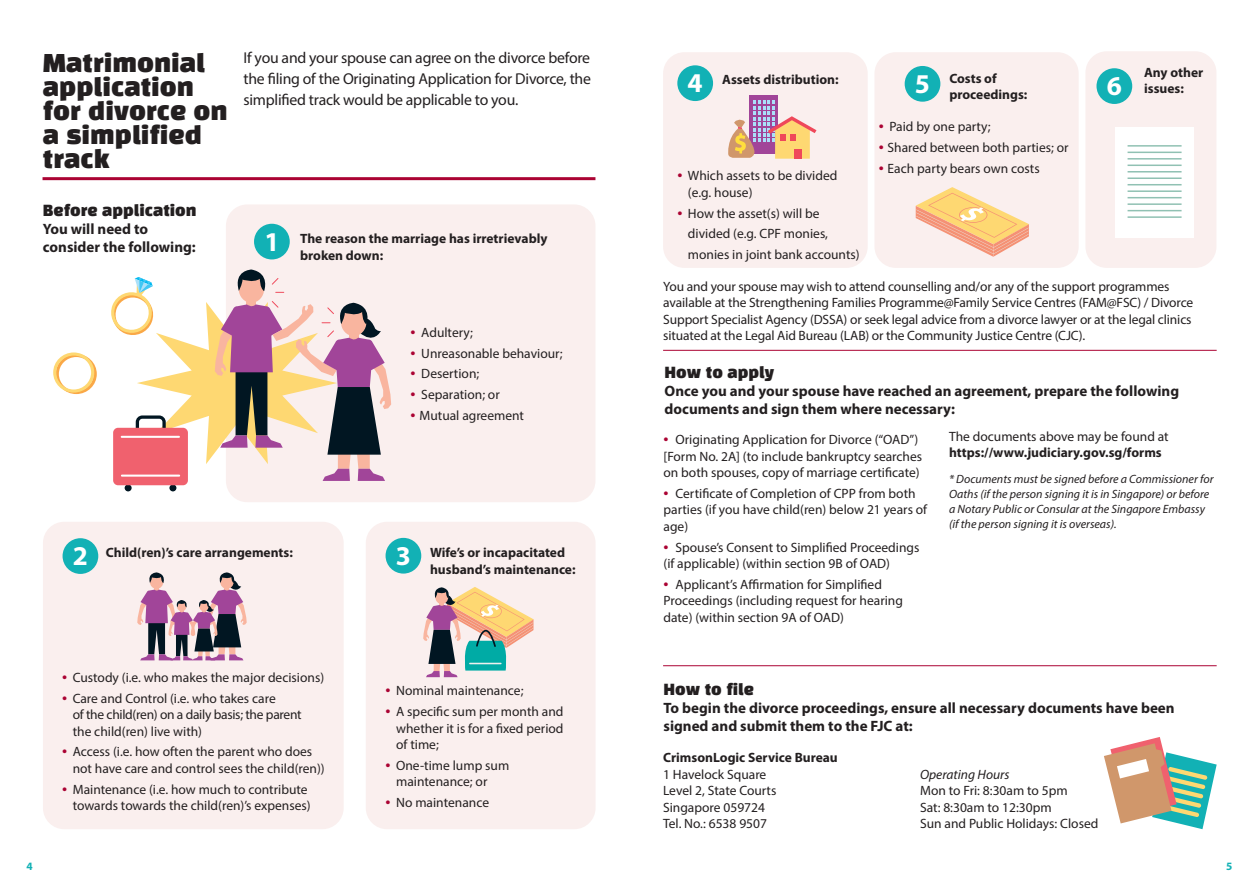
<style>
.page{position:relative;width:1259px;height:893px;background:#fff}
.page>*{position:absolute;margin:0;border:0;box-sizing:border-box;transform-origin:0 0}
.t1{font:700 27.3px "Myriad Pro";color:#fff}
.t2{font:24px/24px "Black Han Sans";color:#231f20}
.t3{font:15.75px/21px "Myriad Pro";letter-spacing:-.015em;color:#231f20;text-align:justify}
.t4{font:700 15px/18px "Myriad Pro";color:#231f20}
.t5{font:15px "Black Han Sans";color:#231f20}
.t6{font:13.5px/16.5px "Myriad Pro";color:#231f20}
.t7{font:700 13.5px/16.5px "Myriad Pro";color:#231f20}
.t8{font:italic 13.5px "Myriad Pro";color:#231f20}
.t9{font:italic 12px/15px "Myriad Pro";color:#231f20}
.t10{font:700 11.25px "Myriad Pro";color:#12b1b5}
.s1{font-size:18px;color:#ab0333}
.s2{font-weight:400}
</style>
<div class="page">
<div style="left:663px;top:52px;width:204px;height:216px;background:#faefee;border-radius:21px"></div>
<div style="left:874px;top:52px;width:204px;height:216px;background:#faefee;border-radius:21px"></div>
<div style="left:1085px;top:51px;width:131px;height:217px;background:#faefee;border-radius:21px"></div>
<div style="left:226px;top:204px;width:369px;height:298px;background:#faefee;border-radius:21px"></div>
<div style="left:366px;top:522px;width:229px;height:307px;background:#faefee;border-radius:21px"></div>
<div style="left:43px;top:522px;width:301px;height:307px;background:#faefee;border-radius:21px"></div>
<hr style="left:43px;top:177px;width:552px;height:3px;background:#ab0333">
<hr style="left:663px;top:350px;width:553px;height:1px;background:#ab0333">
<hr style="left:663px;top:665px;width:553px;height:1px;background:#ab0333">
<div style="left:677px;top:65px;width:36px;height:36px;background:#12b1b5;border-radius:50%"></div>
<div style="left:904px;top:66px;width:36px;height:36px;background:#12b1b5;border-radius:50%"></div>
<div style="left:1096px;top:68px;width:36px;height:36px;background:#12b1b5;border-radius:50%"></div>
<div style="left:749px;top:95px;width:29px;height:58px;background:#a14599"></div>
<svg style="left:728px;top:101px;width:88px;height:58px"></svg>
<svg style="left:915px;top:187px;width:114px;height:70px"></svg>
<svg style="left:1104px;top:737px;width:112px;height:92px"></svg>
<div style="left:1115px;top:128px;width:79px;height:110px;background:#fff"></div>
<hr style="left:1127px;top:145px;width:54px;height:2px;background:#90c1b3">
<hr style="left:1127px;top:152px;width:54px;height:1px;background:#90c1b3">
<hr style="left:1127px;top:158px;width:54px;height:2px;background:#90c1b3">
<hr style="left:1127px;top:165px;width:54px;height:1px;background:#90c1b3">
<hr style="left:1127px;top:171px;width:54px;height:2px;background:#90c1b3">
<hr style="left:1127px;top:177px;width:54px;height:2px;background:#90c1b3">
<hr style="left:1127px;top:184px;width:54px;height:1px;background:#90c1b3">
<hr style="left:1127px;top:190px;width:54px;height:2px;background:#90c1b3">
<hr style="left:1127px;top:197px;width:54px;height:1px;background:#90c1b3">
<hr style="left:1127px;top:203px;width:54px;height:2px;background:#90c1b3">
<hr style="left:1127px;top:210px;width:54px;height:1px;background:#90c1b3">
<hr style="left:1127px;top:216px;width:54px;height:2px;background:#90c1b3">
<svg style="left:125px;top:484px;width:7px;height:7px"></svg>
<svg style="left:169px;top:484px;width:7px;height:7px"></svg>
<div style="left:113px;top:428px;width:75px;height:57px;background:#f0616e;border-radius:5px"></div>
<div style="left:254px;top:224px;width:36px;height:35px;background:#12b1b5;border-radius:50%"></div>
<div style="left:63px;top:538px;width:35px;height:36px;background:#12b1b5;border-radius:50%"></div>
<svg style="left:137px;top:572px;width:110px;height:88px"></svg>
<div style="left:385px;top:538px;width:36px;height:36px;background:#12b1b5;border-radius:50%"></div>
<svg style="left:423px;top:587px;width:111px;height:90px"></svg>
<hr style="left:469px;top:663px;width:32px;height:1px;background:#edefed">
<svg style="left:53px;top:352px;width:44px;height:42px"></svg>
<svg style="left:111px;top:269px;width:280px;height:212px"></svg>
<p class="t2" style="left:43px;top:52px;width:186px">Matrimonial application for divorce on a simplified track</p>
<p class="t3" style="left:243px;top:47px;width:349px">If you and your spouse can agree on the divorce before the filing of the Originating Application for Divorce, the simplified track would be applicable to you.</p>
<p class="t5" style="left:43px;top:204px;width:155px">Before application</p>
<p class="t4" style="left:43px;top:220px;width:154px">You will need to consider the following:</p>
<p class="t1" style="left:264px;top:224px;width:17px">1</p>
<p class="t7" style="left:300px;top:230px;width:249px">The reason the marriage has irretrievably broken down:</p>
<p class="t6" style="left:411px;top:324px;width:64px"><span class="s1">•</span> Adultery;</p>
<p class="t6" style="left:411px;top:345px;width:153px"><span class="s1">•</span> Unreasonable behaviour;</p>
<p class="t6" style="left:411px;top:365px;width:70px"><span class="s1">•</span> Desertion;</p>
<p class="t6" style="left:411px;top:386px;width:91px"><span class="s1">•</span> Separation; or</p>
<p class="t6" style="left:411px;top:407px;width:115px"><span class="s1">•</span> Mutual agreement</p>
<p class="t1" style="left:73px;top:538px;width:17px">2</p>
<p class="t7" style="left:106px;top:544px;width:189px">Child(ren)’s care arrangements:</p>
<p class="t1" style="left:396px;top:538px;width:17px">3</p>
<p class="t7" style="left:430px;top:544px;width:147px">Wife’s or incapacitated husband’s maintenance:</p>
<p class="t6" style="left:62px;top:669px;width:264px"><span class="s1">•</span> Custody (i.e. who makes the major decisions)</p>
<p class="t6" style="left:73px;top:690px;width:230px;text-indent:-11px"><span class="s1">•</span> Care and Control (i.e. who takes care<br>of the child(ren) on a daily basis; the parent the child(ren) live with)</p>
<p class="t6" style="left:73px;top:743px;width:253px;text-indent:-11px"><span class="s1">•</span> Access (i.e. how often the parent who does not have care and control sees the child(ren))</p>
<p class="t6" style="left:62px;top:781px;width:250px;text-align:right"><span class="s1">•</span> Maintenance (i.e. how much to contribute towards towards the child(ren)’s expenses)</p>
<p class="t6" style="left:385px;top:682px;width:139px"><span class="s1">•</span> Nominal maintenance;</p>
<p class="t6" style="left:396px;top:703px;width:169px;text-align:justify;text-indent:-11px"><span class="s1">•</span> A specific sum per month and whether it is for a fixed period of time;</p>
<p class="t6" style="left:396px;top:757px;width:115px;text-indent:-11px"><span class="s1">•</span> One-time lump sum maintenance; or</p>
<p class="t6" style="left:385px;top:794px;width:105px"><span class="s1">•</span> No maintenance</p>
<p class="t1" style="left:687px;top:65px;width:17px">4</p>
<p class="t7" style="left:722px;top:70px;width:118px">Assets distribution:</p>
<p class="t1" style="left:915px;top:66px;width:17px">5</p>
<p class="t1" style="left:1106px;top:68px;width:17px">6</p>
<p class="t7" style="left:1144px;top:63px;width:61px">Any other issues:</p>
<p class="t7" style="left:949px;top:70px;width:80px">Costs of proceedings:</p>
<p class="t6" style="left:688px;top:167px;width:151px;text-indent:-11px"><span class="s1">•</span> Which assets to be divided (e.g. house)</p>
<p class="t6" style="left:677px;top:205px;width:144px"><span class="s1">•</span> How the asset(s) will be</p>
<p class="t6" style="left:688px;top:225px;width:142px">divided (e.g. CPF monies,</p>
<p class="t6" style="left:688px;top:246px;width:173px">monies in joint bank accounts)</p>
<p class="t6" style="left:878px;top:118px;width:113px"><span class="s1">•</span> Paid by one party;</p>
<p class="t6" style="left:878px;top:139px;width:191px"><span class="s1">•</span> Shared between both parties; or</p>
<p class="t6" style="left:878px;top:160px;width:162px"><span class="s1">•</span> Each party bears own costs</p>
<p class="t6" style="left:663px;top:278px;width:531px">You and your spouse may wish to attend counselling and/or any of the support programmes available at the Strengthening Families Programme@Family Service Centres (FAM@FSC) / Divorce Support Specialist Agency (DSSA) or seek legal advice from a divorce lawyer or at the legal clinics situated at the Legal Aid Bureau (LAB) or the Community Justice Centre (CJC).</p>
<p class="t5" style="left:664px;top:366px;width:111px">How to apply</p>
<p class="t4" style="left:664px;top:382px;width:516px">Once you and your spouse have reached an agreement, prepare the following documents and sign them where necessary:</p>
<p class="t6" style="left:663px;top:431px;width:260px"><span class="s1">•</span> Originating Application for Divorce (“OAD”) [Form No. 2A] (to include bankruptcy searches on both spouses, copy of marriage certificate)</p>
<p class="t6" style="left:663px;top:485px;width:265px"><span class="s1">•</span> Certificate of Completion of CPP from both parties (if you have child(ren) below 21 years of age)</p>
<p class="t6" style="left:663px;top:539px;width:257px"><span class="s1">•</span> Spouse’s Consent to Simplified Proceedings (if applicable) (within section 9B of OAD)</p>
<p class="t6" style="left:663px;top:576px;width:241px"><span class="s1">•</span> Applicant’s Affirmation for Simplified<br>Proceedings (including request for hearing date) (within section 9A of OAD)</p>
<p class="t7" style="left:949px;top:427px;width:221px"><span class="s2">The documents above may be found at </span>https://www.judiciary.gov.sg/forms</p>
<p class="t9" style="left:949px;top:471px;width:266px">* Documents must be signed before a Commissioner for Oaths (if the person signing it is in Singapore) or before a Notary Public or Consular at the Singapore Embassy (if the person signing it is overseas).</p>
<p class="t5" style="left:663px;top:683px;width:92px">How to file</p>
<p class="t4" style="left:663px;top:699px;width:512px">To begin the divorce proceedings, ensure all necessary documents have been signed and submit them to the FJC at:</p>
<p class="t7" style="left:663px;top:749px;width:176px">CrimsonLogic Service Bureau</p>
<p class="t6" style="left:663px;top:766px;width:115px">1 Havelock Square<br>Level 2, State Courts<br>Singapore 059724<br>Tel. No.: 6538 9507</p>
<p class="t8" style="left:920px;top:766px;width:91px">Operating Hours</p>
<p class="t6" style="left:920px;top:782px;width:180px">Mon to Fri: 8:30am to 5pm<br>Sat: 8:30am to 12:30pm<br>Sun and Public Holidays: Closed</p>
<p class="t10" style="left:26px;top:858px;width:8px">4</p>
<p class="t10" style="left:1226px;top:858px;width:8px">5</p>
</div>
